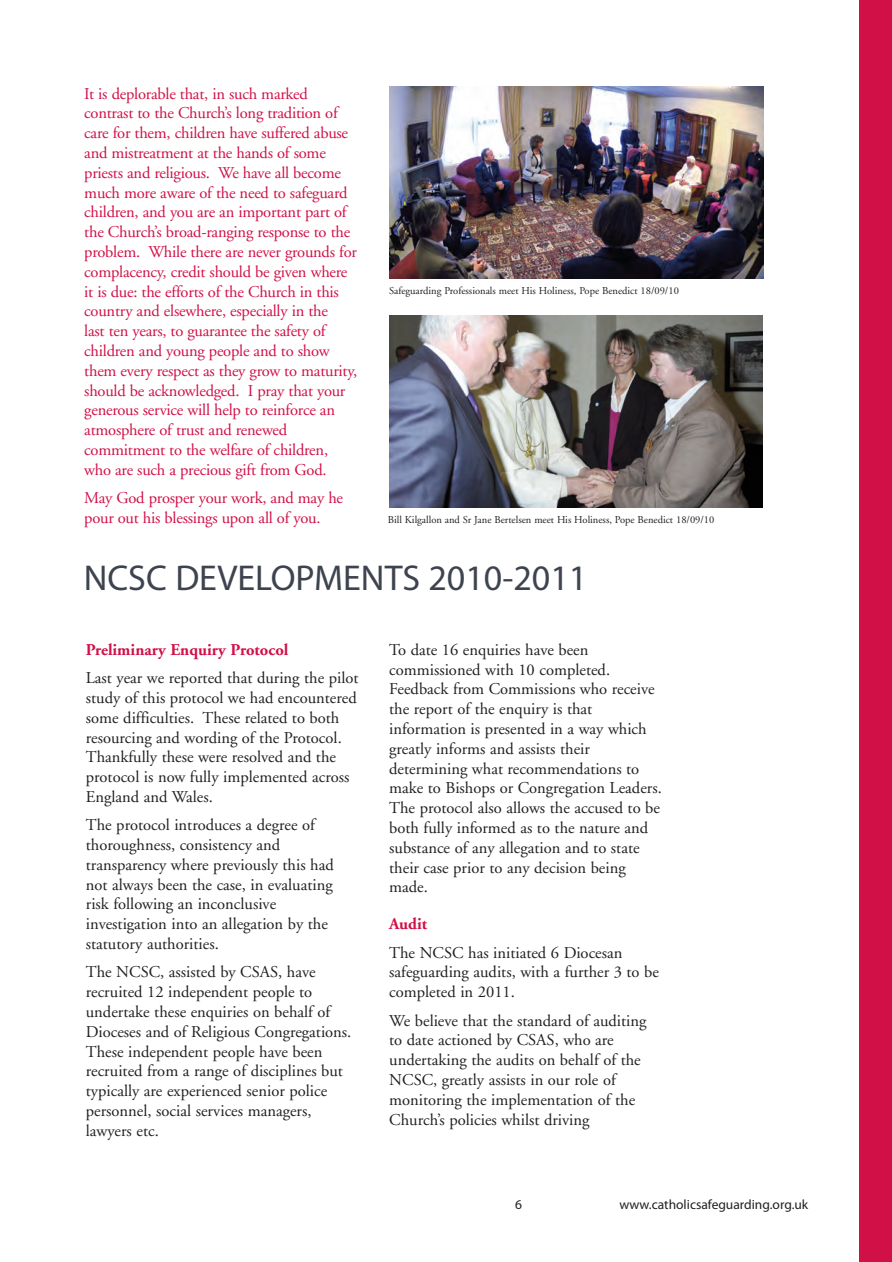
<style>
.page{position:relative;width:892px;height:1262px;background:#fff}
.page>*{position:absolute;margin:0;border:0;box-sizing:border-box;transform-origin:0 0}
.t1{font:36px "Myriad Pro";color:#3e444f}
.t2{font:16.5px/19.8px "Adobe Garamond";color:#231f20}
.t3{font:16.5px/19.8px "Adobe Garamond";letter-spacing:-.015em;color:#d11048}
.t4{font:13.5px "Myriad Pro";color:#231f20}
.t5{font:10.5px "Adobe Garamond";color:#231f20}
.s1{font-weight:700;color:#d11048}
</style>
<div class="page">
<div style="left:859px;top:0;width:33px;height:1262px;background:#d11048"></div>
<img style="left:389px;top:87px;width:374px;height:191px">
<img style="left:389px;top:316px;width:373px;height:191px">
<p class="t3" style="left:84px;top:85px;width:274px">It is deplorable that, in such marked contrast to the Church’s long tradition of care for them, children have suffered abuse and mistreatment at the hands of some priests and religious. We have all become much more aware of the need to safeguard children, and you are an important part of the Church’s broad-ranging response to the problem. While there are never grounds for complacency, credit should be given where it is due: the efforts of the Church in this country and elsewhere, especially in the<br>last ten years, to guarantee the safety of children and young people and to show them every respect as they grow to maturity, should be acknowledged. I pray that your generous service will help to reinforce an atmosphere of trust and renewed commitment to the welfare of children, who are such a precious gift from God.</p>
<p class="t3" style="left:84px;top:489px;width:260px">May God prosper your work, and may he pour out his blessings upon all of you.</p>
<p class="t5" style="left:389px;top:286px;width:291px">Safeguarding Professionals meet His Holiness, Pope Benedict 18/09/10</p>
<p class="t5" style="left:388px;top:515px;width:328px">Bill Kilgallon and Sr Jane Bertelsen meet His Holiness, Pope Benedict 18/09/10</p>
<p class="t1" style="left:84px;top:564px;width:505px">NCSC DEVELOPMENTS 2010-2011</p>
<p class="t2" style="left:86px;top:637px;width:274px;line-height:28.3px"><span class="s1">Preliminary Enquiry Protocol<br></span>Last year we reported that during the pilot</p>
<p class="t2" style="left:86px;top:689px;width:272px">study of this protocol we had encountered some difficulties. These related to both resourcing and wording of the Protocol.<br>Thankfully these were resolved and the protocol is now fully implemented across England and Wales.</p>
<p class="t2" style="left:86px;top:816px;width:249px">The protocol introduces a degree of thoroughness, consistency and transparency where previously this had not always been the case, in evaluating risk following an inconclusive investigation into an allegation by the statutory authorities.</p>
<p class="t2" style="left:86px;top:963px;width:267px">The NCSC, assisted by CSAS, have recruited 12 independent people to undertake these enquiries on behalf of Dioceses and of Religious Congregations.<br>These independent people have been recruited from a range of disciplines but typically are experienced senior police personnel, social services managers, lawyers etc.</p>
<p class="t2" style="left:389px;top:641px;width:274px">To date 16 enquiries have been commissioned with 10 completed.<br>Feedback from Commissions who receive the report of the enquiry is that information is presented in a way which greatly informs and assists their determining what recommendations to make to Bishops or Congregation Leaders.<br>The protocol also allows the accused to be both fully informed as to the nature and substance of any allegation and to state their case prior to any decision being made.</p>
<p class="t2" style="left:389px;top:911px;width:235px;line-height:28.3px"><span class="s1">Audit<br></span>The NCSC has initiated 6 Diocesan</p>
<p class="t2" style="left:389px;top:963px;width:271px">safeguarding audits, with a further 3 to be completed in 2011.</p>
<p class="t2" style="left:389px;top:1011px;width:259px">We believe that the standard of auditing to date actioned by CSAS, who are undertaking the audits on behalf of the NCSC, greatly assists in our role of monitoring the implementation of the Church’s policies whilst driving</p>
<p class="t4" style="left:515px;top:1199px;width:8px">6</p>
<p class="t4" style="left:619px;top:1199px;width:190px">www.catholicsafeguarding.org.uk</p>
</div>
